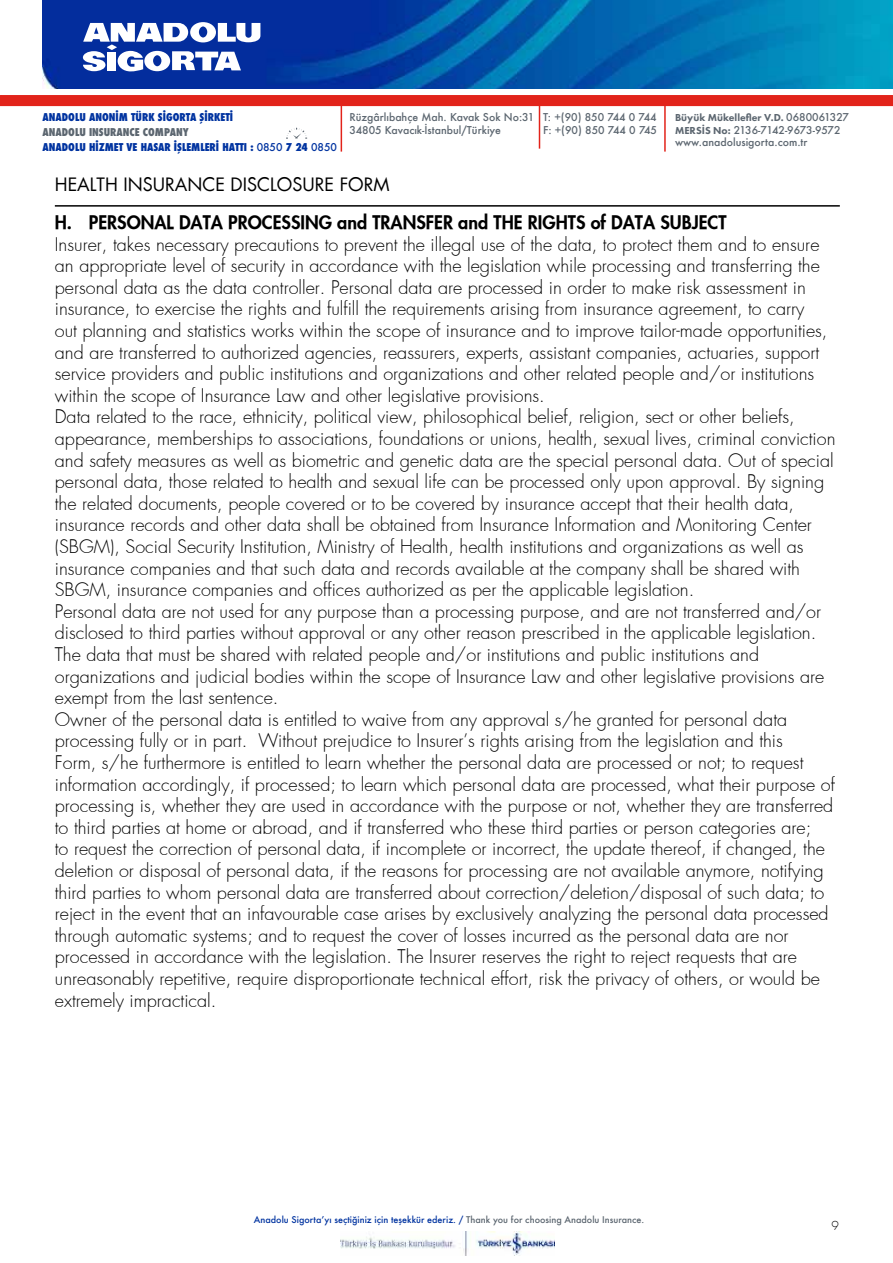
<style>
.page{position:relative;width:893px;height:1263px;background:#fff}
.page>*{position:absolute;margin:0;border:0;box-sizing:border-box;transform-origin:0 0}
.t1{font:300 18px/21.6px "Futura";color:#000}
.t2{font:800 18px "Futura";color:#000}
.t3{font:18px "Futura";color:#000}
.t4{font:300 12px "Futura";color:#000}
.t5{font:500 10.5px/12.6px "Futura";color:#5c6670}
.t6{font:800 condensed 10.5px/14.7px "Futura";color:#0033a0}
.t7{font:800 10.5px "Futura PT";color:#5c6670}
.t8{font:500 9px "Futura";color:#0033a0}
.s1{color:#5c6670}
.s2{font-weight:500;font-stretch:normal}
.s3{font-family:"Futura";font-weight:500}
.s4{font-family:"Futura PT";font-weight:800}
</style>
<div class="page">
<hr style="left:55px;top:205px;width:785px;height:2px;background:#000">
<img style="left:340px;top:1231px;width:215px;height:25px">
<hr style="left:341px;top:101px;width:1px;height:51px;background:#e2231a">
<svg style="left:286px;top:128px;width:21px;height:11px"></svg>
<hr style="left:539px;top:98px;width:1px;height:51px;background:#e2231a">
<hr style="left:664px;top:101px;width:2px;height:51px;background:#e2231a">
<img style="left:43px;top:0;width:850px;height:89px">
<div style="left:0;top:95px;width:893px;height:11px;background:#e2231a"></div>
<svg style="left:83px;top:22px;width:177px;height:49px"></svg>
<p class="t6" style="left:43px;top:110px;width:192px">ANADOLU ANONİM TÜRK SİGORTA ŞİRKETİ</p>
<p class="t6" style="left:43px;top:125px;width:296px"><span class="s1">ANADOLU INSURANCE COMPANY<br></span>ANADOLU HİZMET VE HASAR İŞLEMLERİ HATTI : <span class="s2">0850</span> 7 24 <span class="s2">0850</span></p>
<p class="t5" style="left:350px;top:111px;width:186px">Rüzgârlıbahçe Mah. Kavak Sok No:31<br>34805 Kavacık-İstanbul/Türkiye</p>
<p class="t5" style="left:543px;top:111px;width:116px">T: +(90) 850 744 0 744<br>F: +(90) 850 744 0 745</p>
<p class="t7" style="left:675px;top:111px;width:175px">Büyük Mükellefler V.D. <span class="s3">0680061327</span></p>
<p class="t5" style="left:675px;top:123px;width:167px"><span class="s4">MERSİS No:</span> 2136-7142-9673-9572 www.anadolusigorta.com.tr</p>
<p class="t3" style="left:55px;top:172px;width:336px">HEALTH INSURANCE DISCLOSURE FORM</p>
<p class="t2" style="left:55px;top:210px;width:673px">H. PERSONAL DATA PROCESSING and TRANSFER and THE RIGHTS of DATA SUBJECT</p>
<p class="t1" style="left:55px;top:233px;width:782px">Insurer, takes necessary precautions to prevent the illegal use of the data, to protect them and to ensure an appropriate level of security in accordance with the legislation while processing and transferring the personal data as the data controller. Personal data are processed in order to make risk assessment in insurance, to exercise the rights and fulfill the requirements arising from insurance agreement, to carry<br>out planning and statistics works within the scope of insurance and to improve tailor-made opportunities, and are transferred to authorized agencies, reassurers, experts, assistant companies, actuaries, support service providers and public institutions and organizations and other related people and/or institutions within the scope of Insurance Law and other legislative provisions.<br>Data related to the race, ethnicity, political view, philosophical belief, religion, sect or other beliefs, appearance, memberships to associations, foundations or unions, health, sexual lives, criminal conviction and safety measures as well as biometric and genetic data are the special personal data. Out of special personal data, those related to health and sexual life can be processed only upon approval. By signing the related documents, people covered or to be covered by insurance accept that their health data, insurance records and other data shall be obtained from Insurance Information and Monitoring Center (SBGM), Social Security Institution, Ministry of Health, health institutions and organizations as well as insurance companies and that such data and records available at the company shall be shared with SBGM, insurance companies and offices authorized as per the applicable legislation.<br>Personal data are not used for any purpose than a processing purpose, and are not transferred and/or disclosed to third parties without approval or any other reason prescribed in the applicable legislation.<br>The data that must be shared with related people and/or institutions and public institutions and organizations and judicial bodies within the scope of Insurance Law and other legislative provisions are exempt from the last sentence.<br>Owner of the personal data is entitled to waive from any approval s/he granted for personal data processing fully or in part. Without prejudice to Insurer’s rights arising from the legislation and this<br>Form, s/he furthermore is entitled to learn whether the personal data are processed or not; to request information accordingly, if processed; to learn which personal data are processed, what their purpose of processing is, whether they are used in accordance with the purpose or not, whether they are transferred to third parties at home or abroad, and if transferred who these third parties or person categories are;<br>to request the correction of personal data, if incomplete or incorrect, the update thereof, if changed, the deletion or disposal of personal data, if the reasons for processing are not available anymore, notifying third parties to whom personal data are transferred about correction/deletion/disposal of such data; to reject in the event that an infavourable case arises by exclusively analyzing the personal data processed through automatic systems; and to request the cover of losses incurred as the personal data are nor processed in accordance with the legislation. The Insurer reserves the right to reject requests that are unreasonably repetitive, require disproportionate technical effort, risk the privacy of others, or would be extremely impractical.</p>
<p class="t8" style="left:254px;top:1213px;width:392px">Anadolu Sigorta’yı seçtiğiniz için teşekkür ederiz. / <span class="s1">Thank you for choosing Anadolu Insurance.</span></p>
<p class="t4" style="left:831px;top:1217px;width:9px">9</p>
</div>
